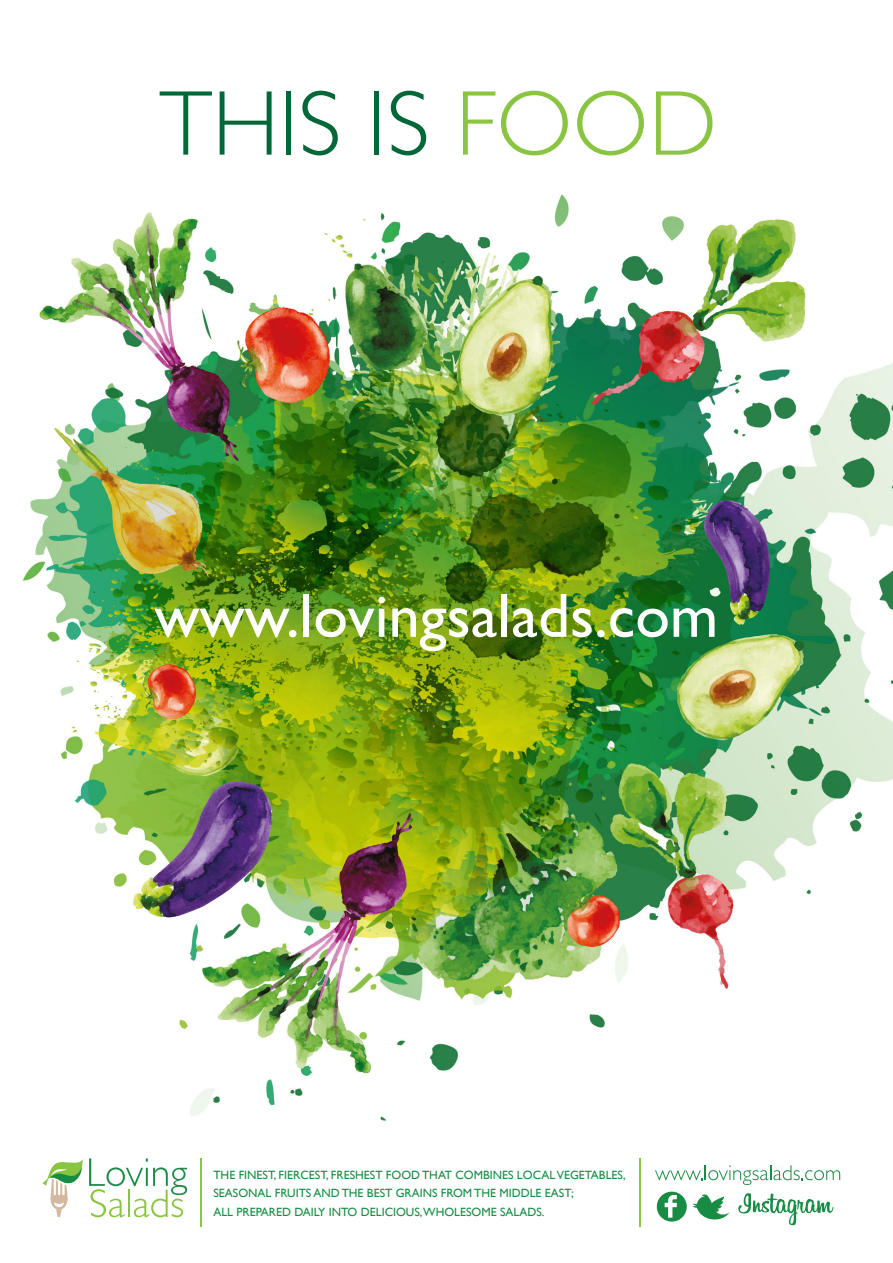
<style>
.page{position:relative;width:893px;height:1263px;background:#fff}
.page>*{position:absolute;margin:0;border:0;box-sizing:border-box;transform-origin:0 0}
.t1{font:300 92.55px "Gill Sans";color:#006838}
.t2{font:62.7px "Gill Sans";color:#fff}
.t3{font:12px/18.6px "Gill Sans";color:#188c44}
.s1{color:#89c540}
</style>
<div class="page">
<img style="left:23px;top:194px;width:870px;height:1033px">
<h1 class="t1" style="left:159px;top:51px;width:559px">THIS IS <span class="s1">FOOD</span></h1>
<h2 class="t2" style="left:154px;top:579px;width:565px">www.lovingsalads.com</h2>
<p class="t3" style="left:213px;top:1165px;width:414px">THE FINEST, FIERCEST, FRESHEST FOOD THAT COMBINES LOCAL VEGETABLES,<br>SEASONAL FRUITS AND THE BEST GRAINS FROM THE MIDDLE EAST;<br>ALL PREPARED DAILY INTO DELICIOUS,WHOLESOME SALADS.</p>
</div>
